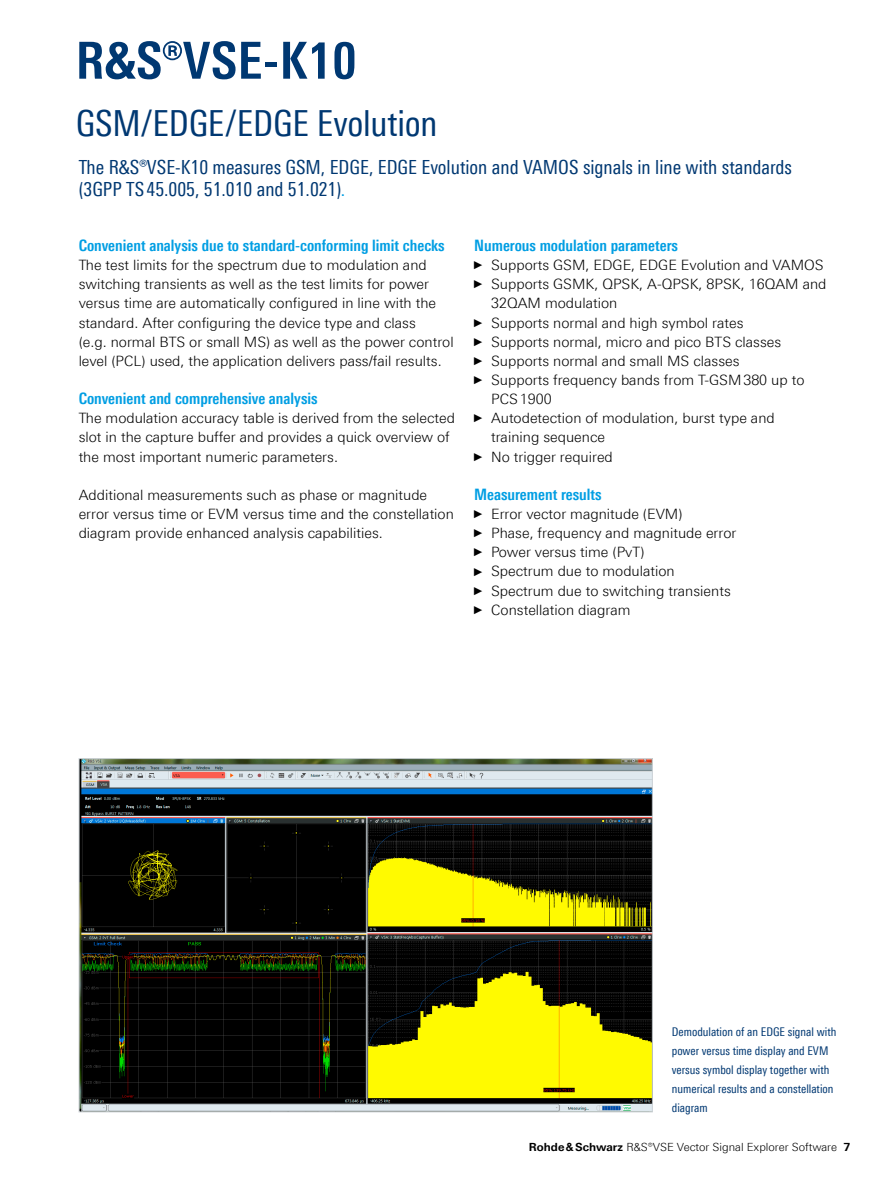
<style>
.page{position:relative;width:893px;height:1191px;background:#fff}
.page>*{position:absolute;margin:0;border:0;box-sizing:border-box;transform-origin:0 0}
.Seiten_Headline_34Pt{font:700 51px "Linotype Univers 620 Cn";letter-spacing:.01em;color:#003872}
.Subheadline_24_Pt{font:36px "Linotype Univers 420 Cn";letter-spacing:-.005em;color:#003872}
.Teaser{font:19.5px/22px "Linotype Univers 420 Cn";color:#003872}
.Absatzfett_cyan{font:700 15.75px "Linotype Univers 620 Cn";color:#009ee3}
.Haupttext_ohne_Absta{font:300 14.25px/19.2px "Linotype Univers 330";color:#000}
.Haupttext{font:300 14.25px/19.2px "Linotype Univers 330";color:#000}
.Bildunterschrift{font:12px/19.2px "Linotype Univers 420 Cn";color:#003872}
.t1{font:300 11.25px "Linotype Univers 330";color:#000}
.s1{font-family:"Linotype Univers 620 Cn";font-weight:700;font-size:15.75px;color:#009ee3}
.s2{font-family:"Arial Narrow";font-weight:400;font-size:11.4px}
.s3{font-family:"Linotype Univers 630";font-weight:700}
</style>
<div class="page">
<img style="left:81px;top:760px;width:570px;height:350px">
<p class="Seiten_Headline_34Pt" style="left:76px;top:30px;width:282px">R&amp;S®VSE-K10</p>
<p class="Subheadline_24_Pt" style="left:76px;top:102px;width:363px">GSM/EDGE/EDGE Evolution</p>
<p class="Teaser" style="left:79px;top:156px;width:715px">The R&amp;S®VSE-K10 measures GSM, EDGE, EDGE Evolution and VAMOS signals in line with standards (3GPP TS 45.005, 51.010 and 51.021)<span class="s1">.</span></p>
<p class="Absatzfett_cyan" style="left:79px;top:236px;width:367px">Convenient analysis due to standard-conforming limit checks</p>
<p class="Haupttext_ohne_Absta" style="left:79px;top:255px;width:377px">The test limits for the spectrum due to modulation and switching transients as well as the test limits for power versus time are automatically configured in line with the standard. After configuring the device type and class<br>(e.g. normal BTS or small MS) as well as the power control level (PCL) used, the application delivers pass/fail results.</p>
<p class="Absatzfett_cyan" style="left:79px;top:389px;width:240px">Convenient and comprehensive analysis</p>
<p class="Haupttext_ohne_Absta" style="left:79px;top:408px;width:378px">The modulation accuracy table is derived from the selected slot in the capture buffer and provides a quick overview of the most important numeric parameters.</p>
<p class="Haupttext" style="left:79px;top:485px;width:377px">Additional measurements such as phase or magnitude error versus time or EVM versus time and the constellation diagram provide enhanced analysis capabilities.</p>
<p class="Absatzfett_cyan" style="left:474px;top:236px;width:205px">Numerous modulation parameters</p>
<p class="Haupttext_ohne_Absta" style="left:474px;top:255px;width:351px"><span class="s2">►</span> Supports GSM, EDGE, EDGE Evolution and VAMOS</p>
<p class="Haupttext_ohne_Absta" style="left:491px;top:274px;width:337px;text-indent:-17px"><span class="s2">►</span> Supports GSMK, QPSK, A-QPSK, 8PSK, 16QAM and<br>32QAM modulation</p>
<p class="Haupttext_ohne_Absta" style="left:474px;top:313px;width:271px"><span class="s2">►</span> Supports normal and high symbol rates</p>
<p class="Haupttext_ohne_Absta" style="left:474px;top:332px;width:309px"><span class="s2">►</span> Supports normal, micro and pico BTS classes</p>
<p class="Haupttext_ohne_Absta" style="left:474px;top:351px;width:267px"><span class="s2">►</span> Supports normal and small MS classes</p>
<p class="Haupttext_ohne_Absta" style="left:491px;top:370px;width:315px;text-indent:-17px"><span class="s2">►</span> Supports frequency bands from T-GSM380 up to<br>PCS1900</p>
<p class="Haupttext_ohne_Absta" style="left:491px;top:408px;width:285px;text-indent:-17px"><span class="s2">►</span> Autodetection of modulation, burst type and training sequence</p>
<p class="Haupttext_ohne_Absta" style="left:474px;top:447px;width:140px"><span class="s2">►</span> No trigger required</p>
<p class="Absatzfett_cyan" style="left:474px;top:485px;width:129px">Measurement results</p>
<p class="Haupttext_ohne_Absta" style="left:474px;top:504px;width:210px"><span class="s2">►</span> Error vector magnitude (EVM)</p>
<p class="Haupttext_ohne_Absta" style="left:474px;top:523px;width:264px"><span class="s2">►</span> Phase, frequency and magnitude error</p>
<p class="Haupttext_ohne_Absta" style="left:474px;top:542px;width:172px"><span class="s2">►</span> Power versus time (PvT)</p>
<p class="Haupttext_ohne_Absta" style="left:474px;top:561px;width:202px"><span class="s2">►</span> Spectrum due to modulation</p>
<p class="Haupttext_ohne_Absta" style="left:474px;top:580px;width:258px"><span class="s2">►</span> Spectrum due to switching transients</p>
<p class="Haupttext_ohne_Absta" style="left:474px;top:600px;width:158px"><span class="s2">►</span> Constellation diagram</p>
<p class="Bildunterschrift" style="left:672px;top:1021px;width:166px">Demodulation of an EDGE signal with power versus time display and EVM versus symbol display together with numerical results and a constellation diagram</p>
<p class="t1" style="left:529px;top:1140px;width:323px"><span class="s3">Rohde&amp;Schwarz</span> R&amp;S®VSE Vector Signal Explorer Software <span class="s3">7</span></p>
</div>
